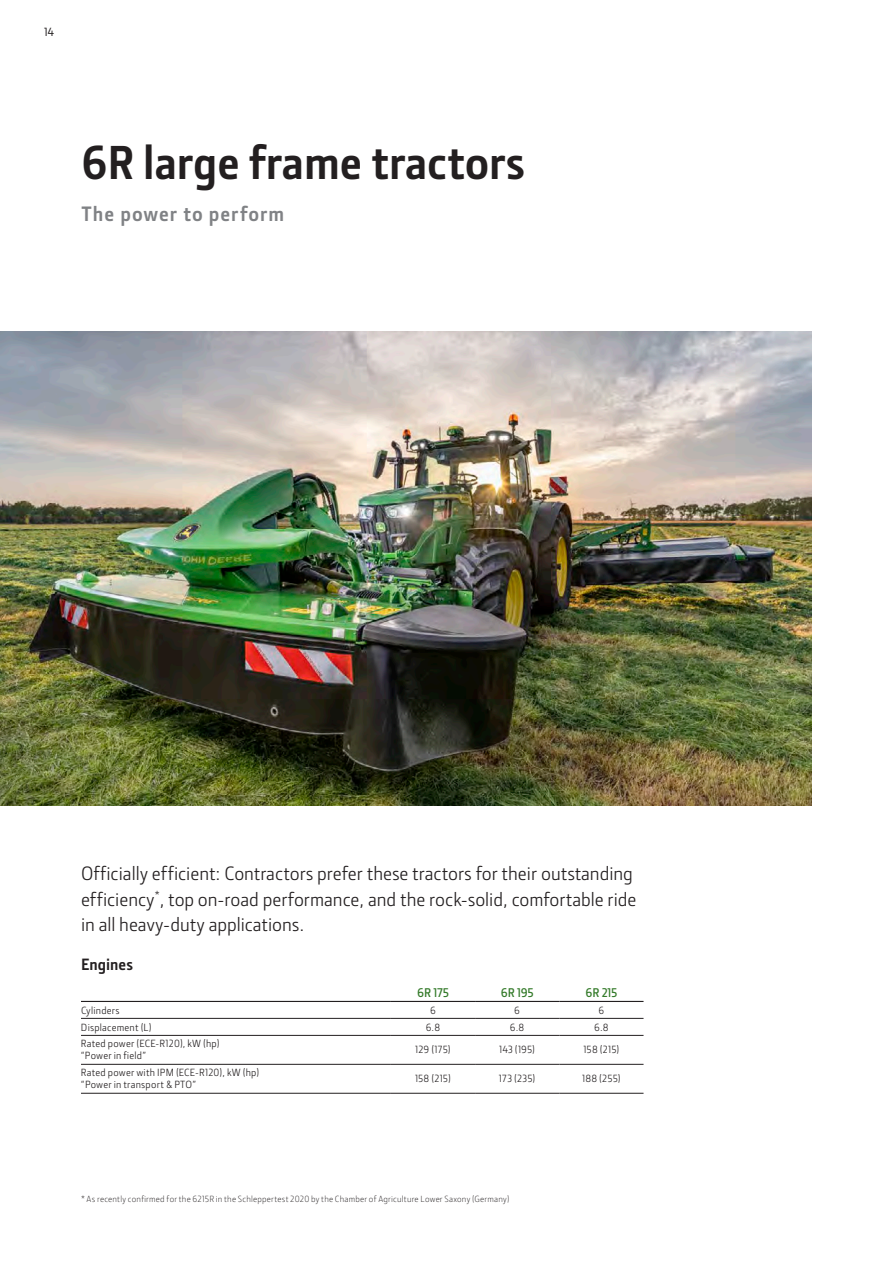
<style>
.page{position:relative;width:893px;height:1263px;background:#fff}
.page>*{position:absolute;margin:0;border:0;box-sizing:border-box;transform-origin:0 0}
.t1{font:700 48px "JD Sans Pro";color:#231f20}
.t2{font:700 21px "JD Sans Pro";letter-spacing:.05em;color:#808285}
.t3{font:19.5px/25.5px "JD Sans Pro";color:#231f20}
.t4{font:700 16.5px "JD Sans Pro";letter-spacing:.005em;color:#231f20}
.t5{font:600 12.75px "JD Sans Pro";color:#357b2b}
.t6{font:500 12px "JD Sans Pro";color:#231f20}
.t7{font:10.5px/12px "JD Sans Pro";letter-spacing:.02em;color:#231f20}
.t8{font:300 9px "JD Sans Pro";letter-spacing:.025em;color:#231f20}
</style>
<div class="page">
<img style="left:0;top:332px;width:812px;height:474px">
<hr style="left:81px;top:1018px;width:310px;height:1px;background:#231f20">
<hr style="left:391px;top:1018px;width:84px;height:1px;background:#231f20">
<hr style="left:475px;top:1018px;width:84px;height:1px;background:#231f20">
<hr style="left:559px;top:1018px;width:84px;height:1px;background:#231f20">
<hr style="left:81px;top:1035px;width:310px;height:1px;background:#231f20">
<hr style="left:391px;top:1035px;width:84px;height:1px;background:#231f20">
<hr style="left:475px;top:1035px;width:84px;height:1px;background:#231f20">
<hr style="left:559px;top:1035px;width:84px;height:1px;background:#231f20">
<hr style="left:81px;top:1064px;width:310px;height:1px;background:#231f20">
<hr style="left:391px;top:1064px;width:84px;height:1px;background:#231f20">
<hr style="left:475px;top:1064px;width:84px;height:1px;background:#231f20">
<hr style="left:559px;top:1064px;width:84px;height:1px;background:#231f20">
<hr style="left:81px;top:1093px;width:310px;height:1px;background:#231f20">
<hr style="left:391px;top:1093px;width:84px;height:1px;background:#231f20">
<hr style="left:475px;top:1093px;width:84px;height:1px;background:#231f20">
<hr style="left:559px;top:1093px;width:84px;height:1px;background:#231f20">
<hr style="left:81px;top:1001px;width:310px;height:1px;background:#231f20">
<hr style="left:391px;top:1001px;width:84px;height:1px;background:#231f20">
<hr style="left:475px;top:1001px;width:84px;height:1px;background:#231f20">
<hr style="left:559px;top:1001px;width:84px;height:1px;background:#231f20">
<p class="t6" style="left:44px;top:23px;width:11px">14</p>
<h1 class="t1" style="left:81px;top:131px;width:446px">6R large frame tractors</h1>
<h2 class="t2" style="left:82px;top:200px;width:204px">The power to perform</h2>
<h3 class="t3" style="left:81px;top:860px;width:557px">Officially efficient: Contractors prefer these tractors for their outstanding efficiency<sup>*</sup>, top on-road performance, and the rock-solid, comfortable ride in all heavy-duty applications.</h3>
<h3 class="t4" style="left:81px;top:954px;width:53px">Engines</h3>
<p class="t5" style="left:417px;top:984px;width:33px">6R 175</p>
<p class="t5" style="left:501px;top:984px;width:34px">6R 195</p>
<p class="t5" style="left:585px;top:984px;width:34px">6R 215</p>
<p class="t7" style="left:81px;top:1004px;width:40px">Cylinders</p>
<p class="t7" style="left:430px;top:1004px;width:7px">6</p>
<p class="t7" style="left:514px;top:1004px;width:7px">6</p>
<p class="t7" style="left:598px;top:1004px;width:7px">6</p>
<p class="t7" style="left:81px;top:1021px;width:72px">Displacement (L)</p>
<p class="t7" style="left:426px;top:1021px;width:16px">6.8</p>
<p class="t7" style="left:510px;top:1021px;width:16px">6.8</p>
<p class="t7" style="left:594px;top:1021px;width:16px">6.8</p>
<p class="t7" style="left:81px;top:1037px;width:140px">Rated power (ECE-R120), kW (hp) “Power in field”</p>
<p class="t7" style="left:415px;top:1043px;width:37px">129 (175)</p>
<p class="t7" style="left:499px;top:1043px;width:37px">143 (195)</p>
<p class="t7" style="left:583px;top:1043px;width:37px">158 (215)</p>
<p class="t7" style="left:81px;top:1066px;width:180px">Rated power with IPM (ECE-R120), kW (hp) “Power in transport &amp; PTO”</p>
<p class="t7" style="left:415px;top:1072px;width:37px">158 (215)</p>
<p class="t7" style="left:499px;top:1072px;width:38px">173 (235)</p>
<p class="t7" style="left:582px;top:1072px;width:40px">188 (255)</p>
<p class="t8" style="left:81px;top:1193px;width:430px">* As recently confirmed for the 6215R in the Schleppertest 2020 by the Chamber of Agriculture Lower Saxony (Germany)</p>
</div>
